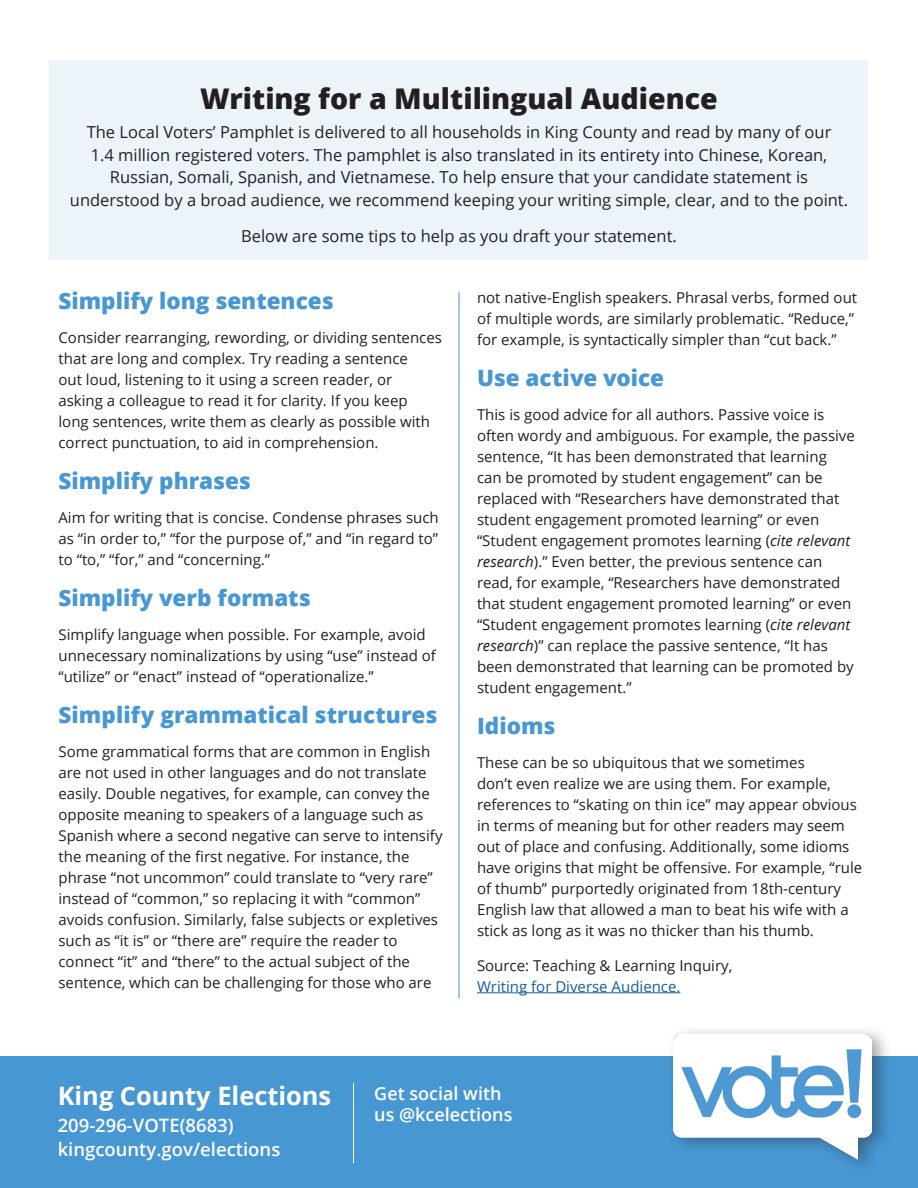
<style>
.page{position:relative;width:918px;height:1188px;background:#fff}
.page>*{position:absolute;margin:0;border:0;box-sizing:border-box;transform-origin:0 0}
.Heading{font:800 28.5px "Open Sans";color:#231f20}
.t1{font:700 25.35px "Open Sans";color:#fff}
.Paragraph_Style_1{font:800 22.5px "Open Sans";color:#4797d2}
.t2{font:600 18.45px/24.3px "Open Sans";color:#fff}
.Paragraph{font:600 18px/21px "Open Sans";color:#fff}
.Paragraph-2{font:16.5px/22.5px "Open Sans";color:#231f20;text-align:center}
.Paragraph-3{font:15px/21px "Open Sans";color:#231f20}
.s1{font-style:italic}
.s2{color:#175d9e}
</style>
<div class="page">
<div style="left:50px;top:60px;width:818px;height:200px;background:#ecf4fa"></div>
<div style="left:0;top:1056px;width:918px;height:132px;background:#4797d2"></div>
<div style="left:667px;top:1025px;width:226px;height:150px;background:#231f20;opacity:.4"></div>
<img style="left:673px;top:1034px;width:199px;height:126px">
<hr style="left:477px;top:992px;width:203px;height:1px;background:#175d9e">
<hr style="left:459px;top:292px;width:1px;height:707px;background:#4797d2">
<hr style="left:353px;top:1083px;width:1px;height:80px;background:#fff">
<p class="Heading" style="left:200px;top:77px;width:519px">Writing for a Multilingual Audience</p>
<p class="Paragraph-2" style="left:70px;top:121px;width:780px">The Local Voters’ Pamphlet is delivered to all households in King County and read by many of our<br>1.4 million registered voters. The pamphlet is also translated in its entirety into Chinese, Korean, Russian, Somali, Spanish, and Vietnamese. To help ensure that your candidate statement is understood by a broad audience, we recommend keeping your writing simple, clear, and to the point.</p>
<p class="Paragraph-2" style="left:241px;top:224px;width:437px">Below are some tips to help as you draft your statement.</p>
<p class="Paragraph_Style_1" style="left:58px;top:284px;width:277px">Simplify long sentences</p>
<p class="Paragraph-3" style="left:58px;top:327px;width:385px">Consider rearranging, rewording, or dividing sentences that are long and complex. Try reading a sentence<br>out loud, listening to it using a screen reader, or<br>asking a colleague to read it for clarity. If you keep<br>long sentences, write them as clearly as possible with correct punctuation, to aid in comprehension.</p>
<p class="Paragraph_Style_1" style="left:58px;top:464px;width:194px">Simplify phrases</p>
<p class="Paragraph-3" style="left:58px;top:507px;width:382px;text-align:justify">Aim for writing that is concise. Condense phrases such as “in order to,” “for the purpose of,” and “in regard to” to “to,” “for,” and “concerning.”</p>
<p class="Paragraph_Style_1" style="left:58px;top:581px;width:254px">Simplify verb formats</p>
<p class="Paragraph-3" style="left:58px;top:624px;width:379px">Simplify language when possible. For example, avoid unnecessary nominalizations by using “use” instead of “utilize” or “enact” instead of “operationalize.”</p>
<p class="Paragraph_Style_1" style="left:58px;top:698px;width:380px">Simplify grammatical structures</p>
<p class="Paragraph-3" style="left:58px;top:741px;width:386px">Some grammatical forms that are common in English are not used in other languages and do not translate easily. Double negatives, for example, can convey the opposite meaning to speakers of a language such as Spanish where a second negative can serve to intensify the meaning of the first negative. For instance, the phrase “not uncommon” could translate to “very rare” instead of “common,” so replacing it with “common” avoids confusion. Similarly, false subjects or expletives such as “it is” or “there are” require the reader to connect “it” and “there” to the actual subject of the sentence, which can be challenging for those who are</p>
<p class="Paragraph-3" style="left:477px;top:287px;width:382px">not native-English speakers. Phrasal verbs, formed out of multiple words, are similarly problematic. “Reduce,” for example, is syntactically simpler than “cut back.”</p>
<p class="Paragraph_Style_1" style="left:477px;top:360px;width:189px">Use active voice</p>
<p class="Paragraph-3" style="left:477px;top:404px;width:379px">This is good advice for all authors. Passive voice is often wordy and ambiguous. For example, the passive sentence, “It has been demonstrated that learning can be promoted by student engagement” can be replaced with “Researchers have demonstrated that student engagement promoted learning” or even “Student engagement promotes learning (<span class="s1">cite relevant research</span>).” Even better, the previous sentence can read, for example, “Researchers have demonstrated that student engagement promoted learning” or even “Student engagement promotes learning (<span class="s1">cite relevant research</span>)” can replace the passive sentence, “It has been demonstrated that learning can be promoted by student engagement.”</p>
<p class="Paragraph_Style_1" style="left:477px;top:708px;width:80px">Idioms</p>
<p class="Paragraph-3" style="left:477px;top:752px;width:387px">These can be so ubiquitous that we sometimes<br>don’t even realize we are using them. For example, references to “skating on thin ice” may appear obvious in terms of meaning but for other readers may seem out of place and confusing. Additionally, some idioms have origins that might be offensive. For example, “rule of thumb” purportedly originated from 18th-century English law that allowed a man to beat his wife with a stick as long as it was no thicker than his thumb.</p>
<p class="Paragraph-3" style="left:477px;top:954px;width:257px">Source: Teaching &amp; Learning Inquiry,<br><span class="s2">Writing for Diverse Audience.</span></p>
<h2 class="t1" style="left:58px;top:1078px;width:275px">King County Elections</h2>
<p class="t2" style="left:58px;top:1112px;width:224px">209-296-VOTE(8683) kingcounty.gov/elections</p>
<p class="Paragraph" style="left:374px;top:1082px;width:140px">Get social with us @kcelections</p>
</div>
